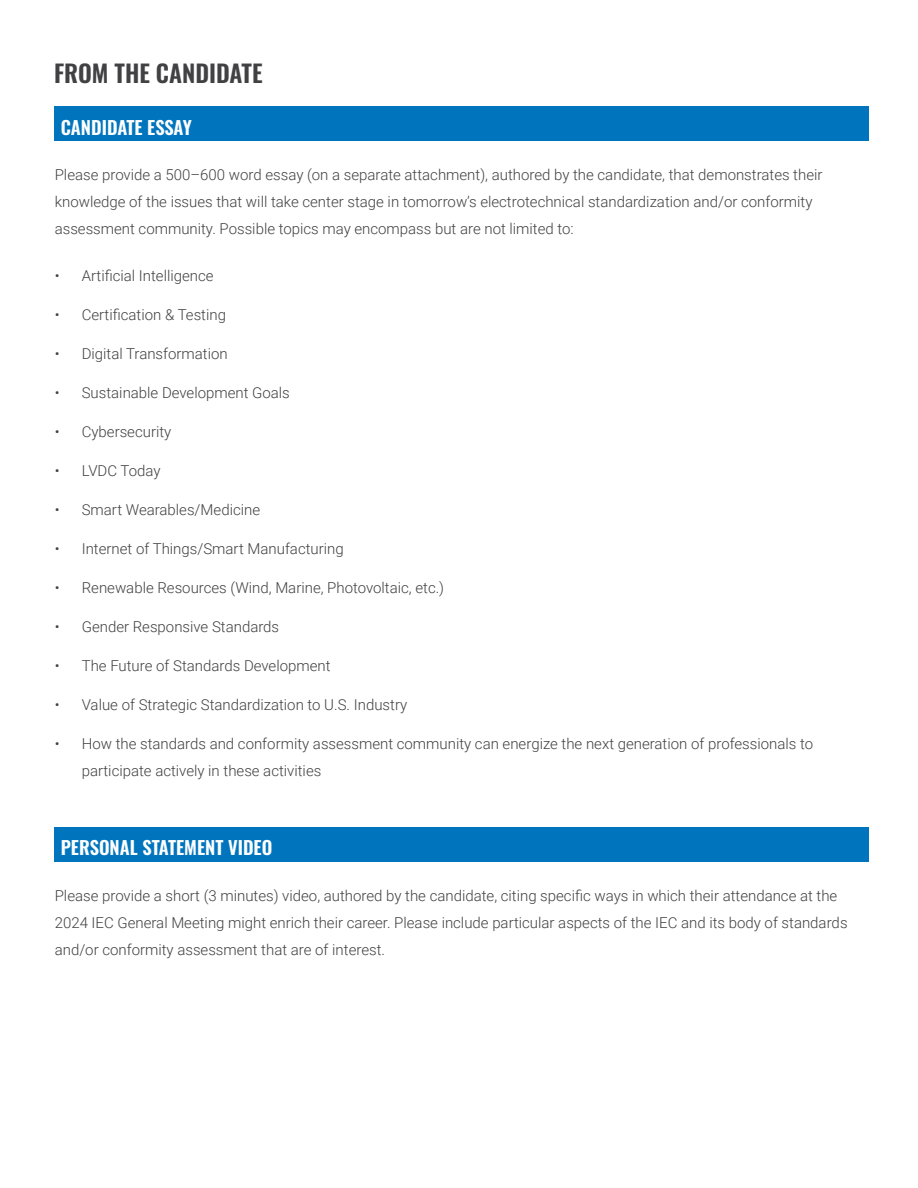
<style>
.page{position:relative;width:918px;height:1188px;background:#fff}
.page>*{position:absolute;margin:0;border:0;box-sizing:border-box;transform-origin:0 0}
.t1{font:24px "Oswald";color:#414042}
.t2{font:18.45px "Oswald";color:#fff}
.t3{font:300 15px/27px "Roboto";color:#414042}
</style>
<div class="page">
<div style="left:55px;top:107px;width:814px;height:34px;background:#0075be"></div>
<div style="left:55px;top:827px;width:814px;height:34px;background:#0075be"></div>
<h1 class="t1" style="left:54px;top:52px;width:210px">FROM THE CANDIDATE</h1>
<p class="t2" style="left:61px;top:111px;width:133px">CANDIDATE ESSAY</p>
<p class="t3" style="left:55px;top:161px;width:769px">Please provide a 500–600 word essay (on a separate attachment), authored by the candidate, that demonstrates their knowledge of the issues that will take center stage in tomorrow’s electrotechnical standardization and/or conformity assessment community. Possible topics may encompass but are not limited to:</p>
<p class="t3" style="left:55px;top:261px;width:160px">• Artificial Intelligence</p>
<p class="t3" style="left:55px;top:300px;width:173px">• Certification &amp; Testing</p>
<p class="t3" style="left:55px;top:339px;width:175px">• Digital Transformation</p>
<p class="t3" style="left:55px;top:378px;width:237px">• Sustainable Development Goals</p>
<p class="t3" style="left:55px;top:417px;width:118px">• Cybersecurity</p>
<p class="t3" style="left:55px;top:456px;width:107px">• LVDC Today</p>
<p class="t3" style="left:55px;top:495px;width:207px">• Smart Wearables/Medicine</p>
<p class="t3" style="left:55px;top:534px;width:290px">• Internet of Things/Smart Manufacturing</p>
<p class="t3" style="left:55px;top:573px;width:391px">• Renewable Resources (Wind, Marine, Photovoltaic, etc.)</p>
<p class="t3" style="left:55px;top:612px;width:226px">• Gender Responsive Standards</p>
<p class="t3" style="left:55px;top:651px;width:277px">• The Future of Standards Development</p>
<p class="t3" style="left:55px;top:690px;width:354px">• Value of Strategic Standardization to U.S. Industry</p>
<p class="t3" style="left:82px;top:729px;width:733px;text-indent:-27px">• How the standards and conformity assessment community can energize the next generation of professionals to participate actively in these activities</p>
<p class="t2" style="left:61px;top:831px;width:213px">PERSONAL STATEMENT VIDEO</p>
<p class="t3" style="left:55px;top:881px;width:794px">Please provide a short (3 minutes) video, authored by the candidate, citing specific ways in which their attendance at the<br>2024 IEC General Meeting might enrich their career. Please include particular aspects of the IEC and its body of standards and/or conformity assessment that are of interest.</p>
</div>
